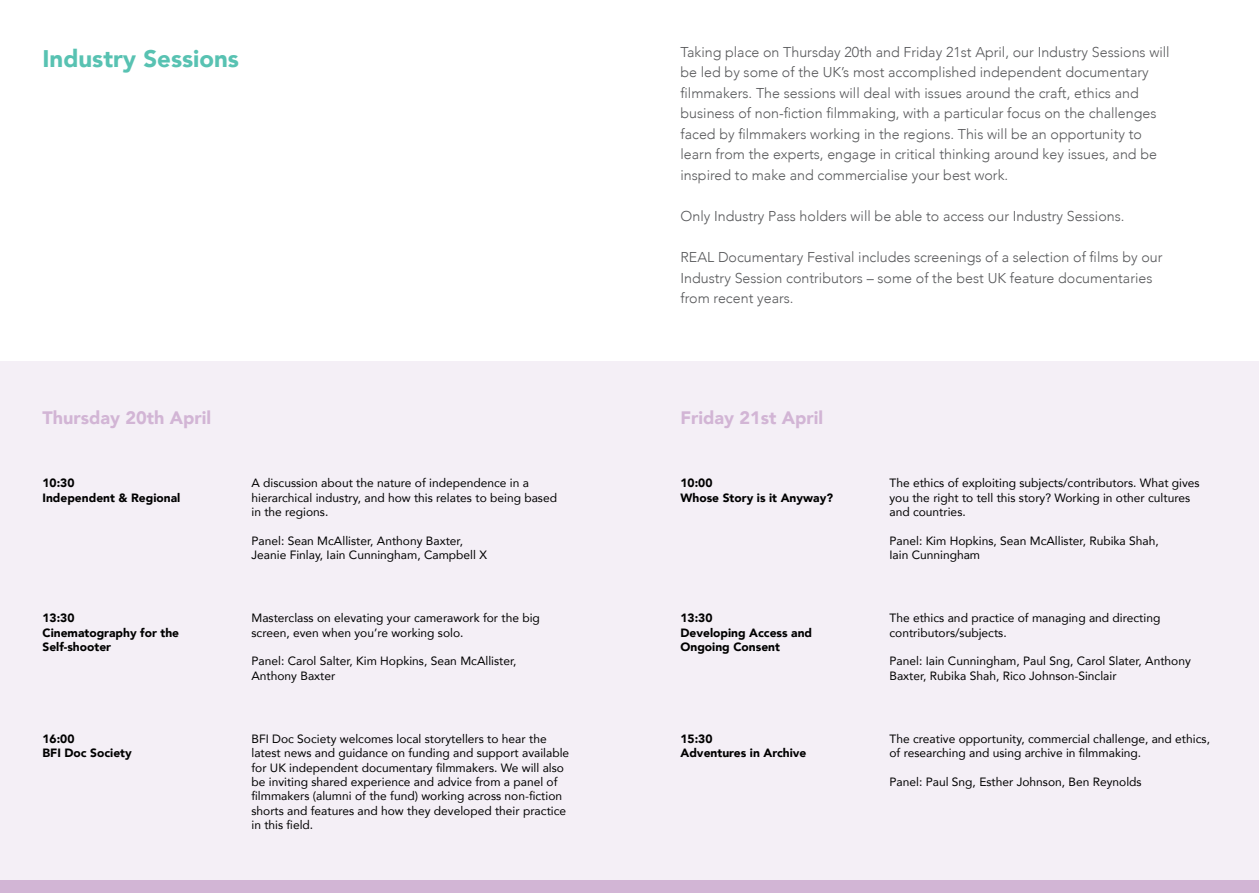
<style>
.page{position:relative;width:1259px;height:893px;background:#fff}
.page>*{position:absolute;margin:0;border:0;box-sizing:border-box;transform-origin:0 0}
.Page_Title_-_On_Whit{font:900 24px "Avenir";color:#58c2b2}
.Section_Heading_-_On{font:900 18px "Avenir";color:#d2b5d5}
.Hero_Paragraph_-_On{font:300 14.25px/20.5px "Avenir";color:#57585a}
.Body_-_On_Green_-_Ro{font:12px/14.4px "Avenir";color:#000}
.Body_-_On_Green_-_Bl{font:900 12px/14.4px "Avenir";color:#000}
</style>
<div class="page">
<div style="left:0;top:361px;width:1259px;height:532px;background:#f4eff6"></div>
<div style="left:0;top:880px;width:1259px;height:13px;background:#d2b5d5"></div>
<p class="Page_Title_-_On_Whit" style="left:43px;top:38px;width:198px">Industry Sessions</p>
<p class="Hero_Paragraph_-_On" style="left:680px;top:42px;width:491px">Taking place on Thursday 20th and Friday 21st April, our Industry Sessions will be led by some of the UK’s most accomplished independent documentary filmmakers. The sessions will deal with issues around the craft, ethics and business of non-fiction filmmaking, with a particular focus on the challenges faced by filmmakers working in the regions. This will be an opportunity to learn from the experts, engage in critical thinking around key issues, and be inspired to make and commercialise your best work.</p>
<p class="Hero_Paragraph_-_On" style="left:680px;top:206px;width:445px">Only Industry Pass holders will be able to access our Industry Sessions.</p>
<p class="Hero_Paragraph_-_On" style="left:680px;top:247px;width:483px">REAL Documentary Festival includes screenings of a selection of films by our<br>Industry Session contributors – some of the best UK feature documentaries from recent years.</p>
<p class="Section_Heading_-_On" style="left:43px;top:402px;width:170px">Thursday 20th April</p>
<p class="Section_Heading_-_On" style="left:680px;top:402px;width:144px">Friday 21st April</p>
<p class="Body_-_On_Green_-_Bl" style="left:43px;top:475px;width:139px">10:30<br>Independent &amp; Regional</p>
<p class="Body_-_On_Green_-_Ro" style="left:251px;top:475px;width:307px">A discussion about the nature of independence in a hierarchical industry, and how this relates to being based in the regions.</p>
<p class="Body_-_On_Green_-_Ro" style="left:251px;top:533px;width:237px">Panel: Sean McAllister, Anthony Baxter,<br>Jeanie Finlay, Iain Cunningham, Campbell X</p>
<p class="Body_-_On_Green_-_Bl" style="left:43px;top:610px;width:138px">13:30<br>Cinematography for the<br>Self-shooter</p>
<p class="Body_-_On_Green_-_Ro" style="left:251px;top:610px;width:290px">Masterclass on elevating your camerawork for the big screen, even when you’re working solo.</p>
<p class="Body_-_On_Green_-_Ro" style="left:251px;top:654px;width:267px">Panel: Carol Salter, Kim Hopkins, Sean McAllister,<br>Anthony Baxter</p>
<p class="Body_-_On_Green_-_Bl" style="left:43px;top:731px;width:91px">16:00<br>BFI Doc Society</p>
<p class="Body_-_On_Green_-_Ro" style="left:251px;top:731px;width:319px">BFI Doc Society welcomes local storytellers to hear the latest news and guidance on funding and support available for UK independent documentary filmmakers. We will also be inviting shared experience and advice from a panel of filmmakers (alumni of the fund) working across non-fiction shorts and features and how they developed their practice in this field.</p>
<p class="Body_-_On_Green_-_Bl" style="left:680px;top:475px;width:154px">10:00<br>Whose Story is it Anyway?</p>
<p class="Body_-_On_Green_-_Ro" style="left:889px;top:475px;width:312px">The ethics of exploiting subjects/contributors. What gives you the right to tell this story? Working in other cultures and countries.</p>
<p class="Body_-_On_Green_-_Ro" style="left:889px;top:533px;width:271px">Panel: Kim Hopkins, Sean McAllister, Rubika Shah,<br>Iain Cunningham</p>
<p class="Body_-_On_Green_-_Bl" style="left:680px;top:610px;width:133px">13:30<br>Developing Access and<br>Ongoing Consent</p>
<p class="Body_-_On_Green_-_Ro" style="left:889px;top:610px;width:272px">The ethics and practice of managing and directing contributors/subjects.</p>
<p class="Body_-_On_Green_-_Ro" style="left:889px;top:654px;width:303px">Panel: Iain Cunningham, Paul Sng, Carol Slater, Anthony<br>Baxter, Rubika Shah, Rico Johnson-Sinclair</p>
<p class="Body_-_On_Green_-_Bl" style="left:680px;top:731px;width:127px">15:30<br>Adventures in Archive</p>
<p class="Body_-_On_Green_-_Ro" style="left:889px;top:731px;width:322px">The creative opportunity, commercial challenge, and ethics, of researching and using archive in filmmaking.</p>
<p class="Body_-_On_Green_-_Ro" style="left:889px;top:774px;width:254px">Panel: Paul Sng, Esther Johnson, Ben Reynolds</p>
</div>
